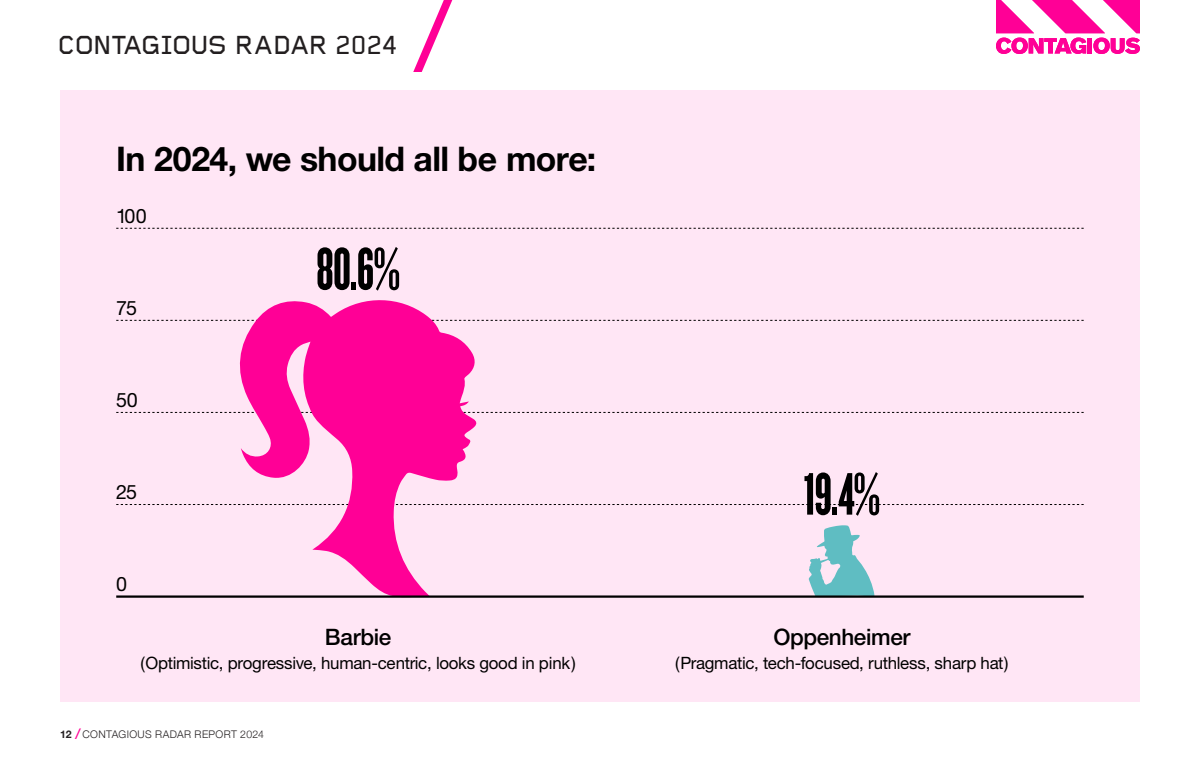
<style>
.page{position:relative;width:1200px;height:765px;background:#fff}
.page>*{position:absolute;margin:0;border:0;box-sizing:border-box;transform-origin:0 0}
.t1{font:62.4px "Knockout 67 Full Bantamwt";color:#000}
.t2{font:700 34.05px "Helvetica Neue";letter-spacing:-.015em;color:#000}
.t3{font:500 27px "Foundry Gridnik";letter-spacing:-.03em;color:#231f20}
.t4{font:500 22.65px "Helvetica Neue";letter-spacing:-.015em;color:#000}
.t5{font:19.8px "Helvetica Neue";letter-spacing:-.045em;color:#000}
.t6{font:16.95px "Helvetica Neue";letter-spacing:-.015em;color:#000}
.t7{font:300 10.5px "Helvetica Neue";letter-spacing:.04em;color:#231f20}
.s1{font-weight:700}
.s2{font-family:"Foundry Gridnik";font-weight:700;font-size:12.75px;color:#ff0096}
</style>
<div class="page">
<svg style="left:413px;top:0;width:39px;height:72px"></svg>
<svg style="left:996px;top:0;width:144px;height:54px"></svg>
<div style="left:60px;top:90px;width:1080px;height:612px;background:#ffe6f5"></div>
<svg style="left:116px;top:504px;width:968px;height:1px"></svg>
<svg style="left:116px;top:412px;width:968px;height:1px"></svg>
<svg style="left:116px;top:320px;width:968px;height:1px"></svg>
<svg style="left:116px;top:228px;width:968px;height:1px"></svg>
<svg style="left:809px;top:525px;width:65px;height:70px"></svg>
<svg style="left:235px;top:300px;width:242px;height:295px;fill:#ff0096"></svg>
<hr style="left:116px;top:595px;width:968px;height:3px;background:#000">
<h3 class="t3" style="left:58px;top:30px;width:342px">CONTAGIOUS RADAR 2024</h3>
<p class="t2" style="left:116px;top:132px;width:481px">In 2024, we should all be more:</p>
<p class="t5" style="left:116px;top:202px;width:32px">100</p>
<p class="t5" style="left:116px;top:294px;width:22px">75</p>
<p class="t5" style="left:116px;top:386px;width:23px">50</p>
<p class="t5" style="left:116px;top:478px;width:23px">25</p>
<p class="t5" style="left:116px;top:570px;width:12px">0</p>
<p class="t1" style="left:316px;top:232px;width:86px">80.6%</p>
<p class="t1" style="left:803px;top:457px;width:78px">19.4%</p>
<p class="t4" style="left:325px;top:619px;width:68px">Barbie</p>
<p class="t4" style="left:773px;top:619px;width:139px">Oppenheimer</p>
<p class="t6" style="left:140px;top:650px;width:437px">(Optimistic, progressive, human-centric, looks good in pink)</p>
<p class="t6" style="left:675px;top:650px;width:335px">(Pragmatic, tech-focused, ruthless, sharp hat)</p>
<p class="t7" style="left:60px;top:726px;width:206px"><span class="s1">12</span> <span class="s2">/</span>CONTAGIOUS RADAR REPORT 2024</p>
</div>
